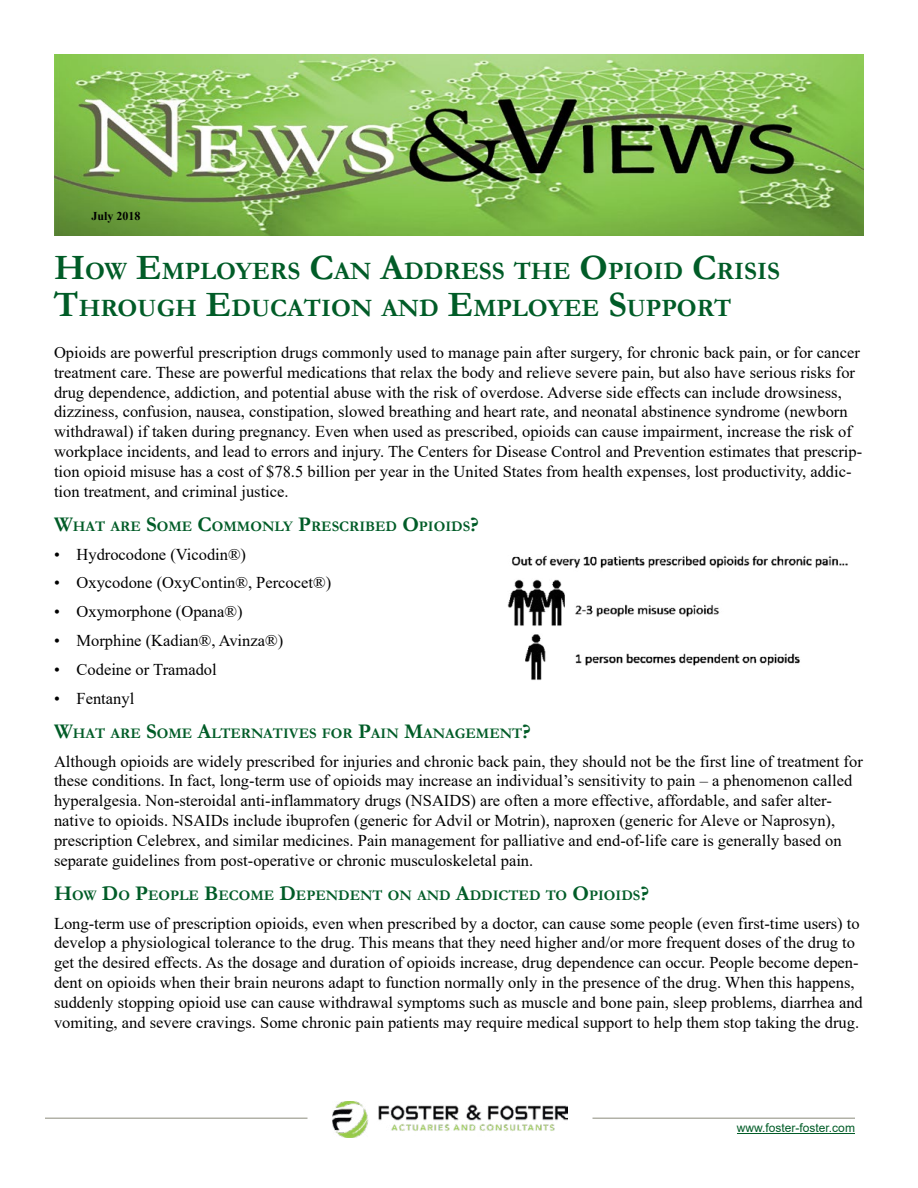
<style>
.page{position:relative;width:918px;height:1188px;background:#fff}
.page>*{position:absolute;margin:0;border:0;box-sizing:border-box;transform-origin:0 0}
.t1{font:700 25.2px/37.5px "Garamond";color:#005c27}
.t2{font:16.5px/19.8px "Times New Roman";color:#000}
.t3{font:700 14.7px "Garamond";color:#005c27}
.t4{font:12px "Arial";color:#005c27}
.t5{font:700 12px "Times New Roman";color:#000}
.s1{font-size:36px}
.s2{font-size:21px}
</style>
<div class="page">
<img style="left:54px;top:54px;width:810px;height:182px">
<hr style="left:45px;top:1118px;width:263px;height:1px;background:#5f604b">
<hr style="left:592px;top:1118px;width:263px;height:1px;background:#5f604b">
<img style="left:333px;top:1101px;width:234px;height:36px">
<hr style="left:737px;top:1133px;width:118px;height:1px;background:#005c27">
<img style="left:507px;top:555px;width:341px;height:125px">
<p class="t5" style="left:92px;top:207px;width:51px">July 2018</p>
<h1 class="t1" style="left:54px;top:252px;width:727px"><span class="s1">H</span>OW <span class="s1">E</span>MPLOYERS <span class="s1">C</span>AN <span class="s1">A</span>DDRESS THE <span class="s1">O</span>PIOID <span class="s1">C</span>RISIS<br><span class="s1">T</span>HROUGH <span class="s1">E</span>DUCATION AND <span class="s1">E</span>MPLOYEE <span class="s1">S</span>UPPORT</h1>
<p class="t2" style="left:54px;top:342px;width:810px">Opioids are powerful prescription drugs commonly used to manage pain after surgery, for chronic back pain, or for cancer treatment care. These are powerful medications that relax the body and relieve severe pain, but also have serious risks for drug dependence, addiction, and potential abuse with the risk of overdose. Adverse side effects can include drowsiness, dizziness, confusion, nausea, constipation, slowed breathing and heart rate, and neonatal abstinence syndrome (newborn withdrawal) if taken during pregnancy. Even when used as prescribed, opioids can cause impairment, increase the risk of workplace incidents, and lead to errors and injury. The Centers for Disease Control and Prevention estimates that prescrip&shy;tion opioid misuse has a cost of $78.5 billion per year in the United States from health expenses, lost productivity, addic&shy;tion treatment, and criminal justice.</p>
<p class="t3" style="left:54px;top:516px;width:427px"><span class="s2">W</span>HAT ARE <span class="s2">S</span>OME <span class="s2">C</span>OMMONLY <span class="s2">P</span>RESCRIBED <span class="s2">O</span>PIOIDS<span class="s2">?</span></p>
<p class="t2" style="left:54px;top:544px;width:194px">• Hydrocodone (Vicodin®)</p>
<p class="t2" style="left:54px;top:572px;width:279px">• Oxycodone (OxyContin®, Percocet®)</p>
<p class="t2" style="left:54px;top:601px;width:190px">• Oxymorphone (Opana®)</p>
<p class="t2" style="left:54px;top:630px;width:231px">• Morphine (Kadian®, Avinza®)</p>
<p class="t2" style="left:54px;top:659px;width:164px">• Codeine or Tramadol</p>
<p class="t2" style="left:54px;top:688px;width:82px">• Fentanyl</p>
<p class="t3" style="left:54px;top:723px;width:479px"><span class="s2">W</span>HAT ARE <span class="s2">S</span>OME <span class="s2">A</span>LTERNATIVES FOR <span class="s2">P</span>AIN <span class="s2">M</span>ANAGEMENT<span class="s2">?</span></p>
<p class="t2" style="left:54px;top:751px;width:810px">Although opioids are widely prescribed for injuries and chronic back pain, they should not be the first line of treatment for these conditions. In fact, long-term use of opioids may increase an individual’s sensitivity to pain – a phenomenon called hyperalgesia. Non-steroidal anti-inflammatory drugs (NSAIDS) are often a more effective, affordable, and safer alter&shy;native to opioids. NSAIDs include ibuprofen (generic for Advil or Motrin), naproxen (generic for Aleve or Naprosyn), prescription Celebrex, and similar medicines. Pain management for palliative and end-of-life care is generally based on separate guidelines from post-operative or chronic musculoskeletal pain.</p>
<p class="t3" style="left:54px;top:885px;width:597px"><span class="s2">H</span>OW <span class="s2">D</span>O <span class="s2">P</span>EOPLE <span class="s2">B</span>ECOME <span class="s2">D</span>EPENDENT ON AND <span class="s2">A</span>DDICTED TO <span class="s2">O</span>PIOIDS<span class="s2">?</span></p>
<p class="t2" style="left:54px;top:913px;width:810px">Long-term use of prescription opioids, even when prescribed by a doctor, can cause some people (even first-time users) to develop a physiological tolerance to the drug. This means that they need higher and/or more frequent doses of the drug to get the desired effects. As the dosage and duration of opioids increase, drug dependence can occur. People become depen&shy;dent on opioids when their brain neurons adapt to function normally only in the presence of the drug. When this happens, suddenly stopping opioid use can cause withdrawal symptoms such as muscle and bone pain, sleep problems, diarrhea and vomiting, and severe cravings. Some chronic pain patients may require medical support to help them stop taking the drug.</p>
<p class="t4" style="left:737px;top:1120px;width:120px">www.foster-foster.com</p>
</div>
